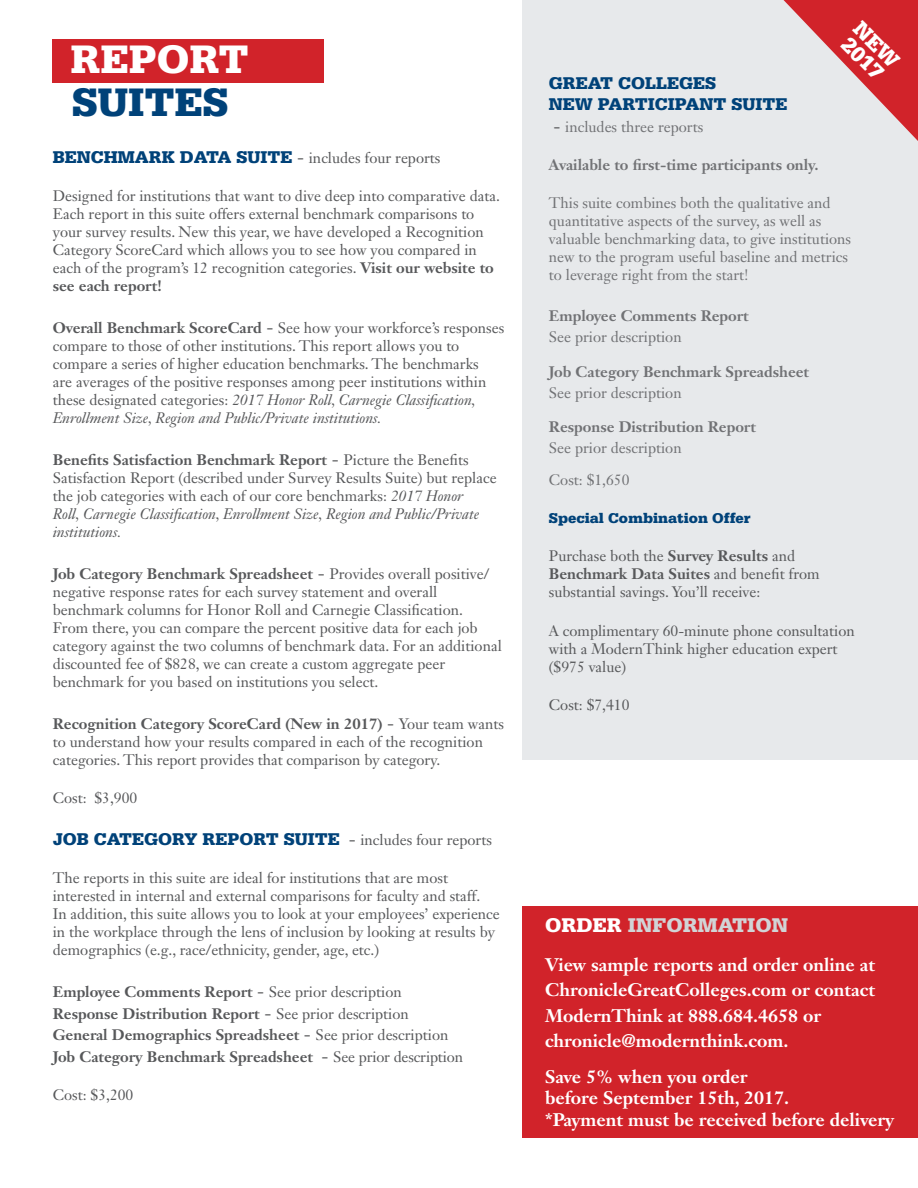
<style>
.page{position:relative;width:918px;height:1188px;background:#fff}
.page>*{position:absolute;margin:0;border:0;box-sizing:border-box;transform-origin:0 0}
.t1{font:900 42px "Serifa Std";color:#004279}
.t2{font:900 42px "Serifa Std";color:#fff}
.t3{font:900 22.5px/19.5px "Serifa Std";color:#fff}
.t4{font:900 21px "Serifa Std";color:#d1d4d6}
.t5{font:700 18px/25.5px "Janson Text LT Std";color:#fff}
.t6{font:900 18px/21.6px "Serifa Std";color:#004279}
.t7{font:15px/18px "Janson Text LT Std";color:#57585a}
.t8{font:15px/18px "Janson Text LT Std";color:#717275}
.t9{font:700 15px/21.6px "Janson Text LT Std";color:#57585a}
.t10{font:700 15px "Janson Text LT Std";color:#717275}
.t11{font:900 15px "Serifa Std";color:#004279}
.s1{font-family:"Serifa Std";font-weight:900;font-size:18px;color:#004279}
.s2{font-size:18px}
.s3{font-weight:700}
.s4{font-style:italic}
.s5{font-family:"Janson Text LT Std";font-weight:400;color:#57585a}
.s6{font-family:"Janson Text LT Std";font-weight:400;font-size:15px;color:#57585a}
.s7{font-weight:400;font-size:18px}
.s8{font-weight:400}
.s9{font-size:18px;color:#57585a}
.s10{color:#fff}
</style>
<div class="page">
<div style="left:522px;top:906px;width:396px;height:232px;background:#d1232a"></div>
<div style="left:522px;top:0;width:396px;height:760px;background:#e7e9eb"></div>
<div style="left:53px;top:40px;width:271px;height:43px;background:#d1232a"></div>
<svg style="left:784px;top:0;width:134px;height:141px"></svg>
<h1 class="t2" style="left:71px;top:35px;width:180px">REPORT</h1>
<h1 class="t1" style="left:72px;top:77px;width:53px">SUITES</h1>
<p class="t7" style="left:53px;top:149px;width:389px"><span class="s1">BENCHMARK DATA SUITE</span> <span class="s2">-</span> includes four reports</p>
<p class="t7" style="left:53px;top:187px;width:449px">Designed for institutions that want to dive deep into comparative data.<br>Each report in this suite offers external benchmark comparisons to your survey results. New this year, we have developed a Recognition Category ScoreCard which allows you to see how you compared in each of the program’s 12 recognition categories. <span class="s3">Visit our website to see each report!</span></p>
<p class="t7" style="left:53px;top:319px;width:453px"><span class="s3">Overall Benchmark ScoreCard</span> <span class="s2">-</span> See how your workforce’s responses compare to those of other institutions. This report allows you to compare a series of higher education benchmarks. The benchmarks<br>are averages of the positive responses among peer institutions within these designated categories: <span class="s4">2017 Honor Roll, Carnegie Classification, Enrollment Size, Region and Public/Private institutions.</span></p>
<p class="t7" style="left:53px;top:451px;width:445px"><span class="s3">Benefits Satisfaction Benchmark Report</span> <span class="s2">-</span> Picture the Benefits Satisfaction Report (described under Survey Results Suite) but replace the job categories with each of our core benchmarks: <span class="s4">2017 Honor<br>Roll, Carnegie Classification, Enrollment Size, Region and Public/Private institutions.</span></p>
<p class="t7" style="left:53px;top:565px;width:451px"><span class="s3">Job Category Benchmark Spreadsheet</span> <span class="s2">-</span> Provides overall positive/ negative response rates for each survey statement and overall benchmark columns for Honor Roll and Carnegie Classification.<br>From there, you can compare the percent positive data for each job category against the two columns of benchmark data. For an additional discounted fee of $828, we can create a custom aggregate peer benchmark for you based on institutions you select.</p>
<p class="t7" style="left:53px;top:714px;width:453px"><span class="s3">Recognition Category ScoreCard (New in 2017)</span> <span class="s2">-</span> Your team wants to understand how your results compared in each of the recognition categories. This report provides that comparison by category.</p>
<p class="t7" style="left:53px;top:789px;width:86px">Cost: $3,900</p>
<p class="t6" style="left:53px;top:828px;width:441px">JOB CATEGORY REPORT SUITE <span class="s5">-</span> <span class="s6">includes four reports</span></p>
<p class="t7" style="left:53px;top:869px;width:449px">The reports in this suite are ideal for institutions that are most interested in internal and external comparisons for faculty and staff.<br>In addition, this suite allows you to look at your employees’ experience in the workplace through the lens of inclusion by looking at results by demographics (e.g., race/ethnicity, gender, age, etc.)</p>
<p class="t9" style="left:53px;top:981px;width:412px">Employee Comments Report <span class="s7">-</span> <span class="s8">See prior description </span>Response Distribution Report <span class="s7">-</span> <span class="s8">See prior description </span>General Demographics Spreadsheet <span class="s7">-</span> <span class="s8">See prior description </span>Job Category Benchmark Spreadsheet <span class="s7">-</span> <span class="s8">See prior description</span></p>
<p class="t7" style="left:53px;top:1086px;width:82px">Cost: $3,200</p>
<p class="t6" style="left:549px;top:72px;width:96px;text-indent:69px">COLLEGES<br>NEW PARTICIPANT</p>
<p class="t6" style="left:549px;top:72px;width:28px">GREAT</p>
<p class="t6" style="left:732px;top:93px;width:57px">SUITE</p>
<h2 class="t3" style="left:864px;top:18px;width:57px;rotate:45deg">NEW<br>2017</h2>
<p class="t8" style="left:554px;top:117px;width:151px"><span class="s9">-</span> includes three reports</p>
<p class="t10" style="left:549px;top:155px;width:271px">Available to first-time participants only.</p>
<p class="t8" style="left:549px;top:194px;width:304px">This suite combines both the qualitative and quantitative aspects of the survey, as well as valuable benchmarking data, to give institutions new to the program useful baseline and metrics to leverage right from the start!</p>
<p class="t10" style="left:549px;top:307px;width:201px">Employee Comments Report</p>
<p class="t8" style="left:549px;top:328px;width:134px">See prior description</p>
<p class="t10" style="left:549px;top:362px;width:262px">Job Category Benchmark Spreadsheet</p>
<p class="t8" style="left:549px;top:384px;width:134px">See prior description</p>
<p class="t10" style="left:549px;top:418px;width:208px">Response Distribution Report</p>
<p class="t8" style="left:549px;top:432px;width:134px;line-height:31.5px">See prior description<br>Cost: $1,650</p>
<p class="t11" style="left:549px;top:509px;width:203px">SPECIAL COMBINATION OFFER</p>
<p class="t7" style="left:549px;top:547px;width:272px">Purchase both the <span class="s3">Survey Results</span> and<br><span class="s3">Benchmark Data Suites</span> and benefit from substantial savings. You’ll receive:</p>
<p class="t7" style="left:549px;top:621px;width:307px">A complimentary 60-minute phone consultation with a ModernThink higher education expert ($975 value)</p>
<p class="t7" style="left:549px;top:696px;width:82px">Cost: $7,410</p>
<h3 class="t4" style="left:545px;top:913px;width:245px"><span class="s10">ORDER</span> INFORMATION</h3>
<p class="t5" style="left:545px;top:952px;width:332px">View sample reports and order online at ChronicleGreatColleges.com or contact ModernThink at 888.684.4658 or chronicle@modernthink.com.</p>
<p class="t5" style="left:545px;top:1065px;width:351px;line-height:21.6px">Save 5% when you order<br>before September 15th, 2017.<br>*Payment must be received before delivery</p>
</div>
